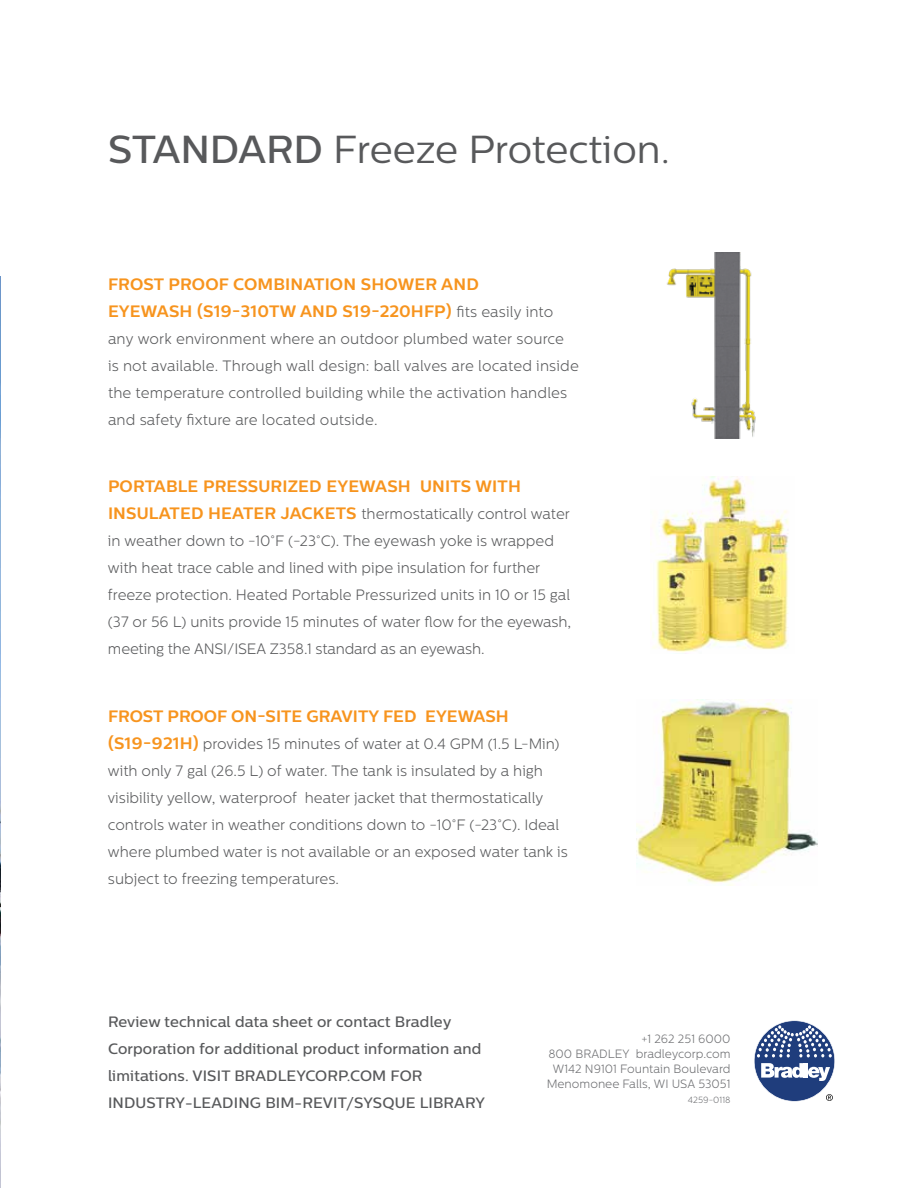
<style>
.page{position:relative;width:918px;height:1188px;background:#fff}
.page>*{position:absolute;margin:0;border:0;box-sizing:border-box;transform-origin:0 0}
.t1{font:39px "Centrale Sans";color:#58595b}
.t2{font:700 16.5px/27px "Centrale Sans";letter-spacing:.01em;color:#f7941e}
.t3{font:300 15px/27px "Centrale Sans";color:#58595b}
.t4{font:500 15px/27px "Centrale Sans";letter-spacing:.01em;color:#58595b}
.t5{font:300 12px/15px "Centrale Sans";color:#6d6e71;text-align:right}
.t6{font:300 9px "Centrale Sans";color:#6d6e71}
.s1{font-weight:500}
.s2{font-weight:300;font-size:15px;color:#58595b}
.s3{font-weight:700;font-size:16.5px;color:#f7941e}
</style>
<div class="page">
<svg style="left:754px;top:1020px;width:81px;height:82px"></svg>
<img style="left:667px;top:253px;width:89px;height:186px">
<img style="left:637px;top:700px;width:180px;height:185px">
<img style="left:0;top:277px;width:1px;height:911px">
<img style="left:650px;top:477px;width:139px;height:177px">
<h1 class="t1" style="left:108px;top:127px;width:563px"><span class="s1">STANDARD</span> Freeze Protection.</h1>
<p class="t2" style="left:108px;top:270px;width:447px">FROST PROOF COMBINATION SHOWER AND<br>EYEWASH (S19-310TW AND S19-220HFP) <span class="s2">fits easily into</span></p>
<p class="t3" style="left:108px;top:325px;width:472px">any work environment where an outdoor plumbed water source<br>is not available. Through wall design: ball valves are located inside the temperature controlled building while the activation handles and safety fixture are located outside.</p>
<p class="t2" style="left:108px;top:473px;width:415px">PORTABLE PRESSURIZED EYEWASH UNITS WITH</p>
<p class="t3" style="left:108px;top:501px;width:465px"><span class="s3">INSULATED HEATER JACKETS</span> thermostatically control water in weather down to -10°F (-23°C). The eyewash yoke is wrapped with heat trace cable and lined with pipe insulation for further freeze protection. Heated Portable Pressurized units in 10 or 15 gal (37 or 56 L) units provide 15 minutes of water flow for the eyewash, meeting the ANSI/ISEA Z358.1 standard as an eyewash.</p>
<p class="t2" style="left:108px;top:702px;width:402px">FROST PROOF ON-SITE GRAVITY FED EYEWASH</p>
<p class="t3" style="left:108px;top:730px;width:461px"><span class="s3">(S19-921H)</span> provides 15 minutes of water at 0.4 GPM (1.5 L-Min) with only 7 gal (26.5 L) of water. The tank is insulated by a high visibility yellow, waterproof heater jacket that thermostatically controls water in weather conditions down to -10°F (-23°C). Ideal where plumbed water is not available or an exposed water tank is subject to freezing temperatures.</p>
<p class="t4" style="left:108px;top:1008px;width:379px">Review technical data sheet or contact Bradley Corporation for additional product information and limitations. VISIT BRADLEYCORP.COM FOR INDUSTRY-LEADING BIM-REVIT/SYSQUE LIBRARY</p>
<p class="t5" style="left:547px;top:1032px;width:185px">+1 262 251 6000<br>800 BRADLEY bradleycorp.com<br>W142 N9101 Fountain Boulevard<br>Menomonee Falls, WI USA 53051</p>
<p class="t6" style="left:688px;top:1095px;width:44px">4259-0118</p>
</div>
